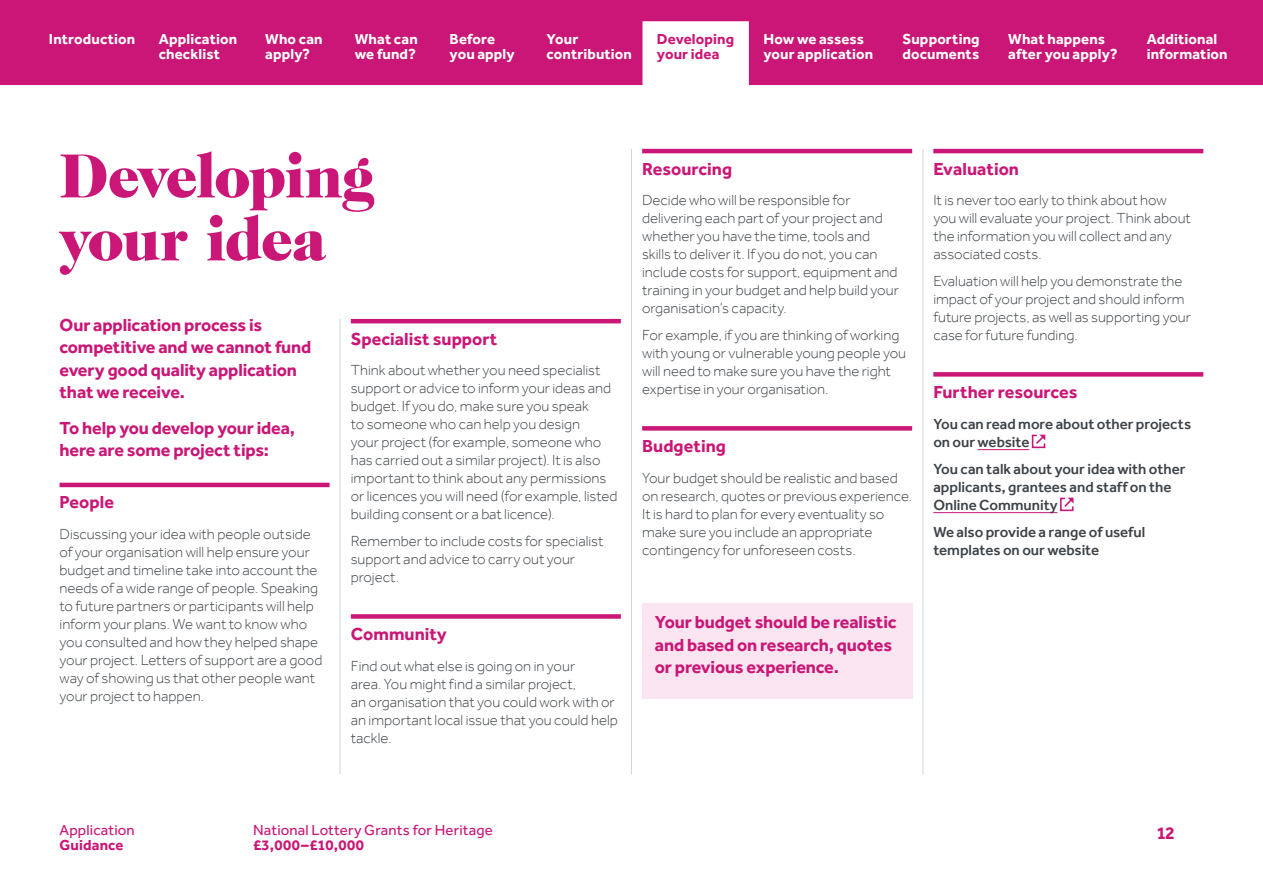
<style>
.page{position:relative;width:1263px;height:893px;background:#fff}
.page>*{position:absolute;margin:0;border:0;box-sizing:border-box;transform-origin:0 0}
.Page_Heading_42_42pt{font:900 63px/63px "Caslon Two Twenty Four";letter-spacing:-.025em;color:#ca1676}
.Standfirst_12_15pt{font:700 18px/22.5px "Effra";letter-spacing:-.01em;color:#ca1676}
.Heading_12_15pt___Ru{font:700 18px "Effra";color:#ca1676}
.Pullout_Large_12_15p{font:700 18px/22.5px "Effra";letter-spacing:-.01em;color:#ca1676}
.Body_Text_10_12pt{font:300 15px/18px "Effra";color:#3c4247}
.t1{font:700 15px/15px "Effra";letter-spacing:.01em;color:#fff}
.Body_Text_10_12pt-2{font:500 15px/18px "Effra";color:#3c4247}
.t2{font:15px "Effra";letter-spacing:.01em;color:#ca1676}
.t3{font:700 15px/15px "Effra";letter-spacing:.01em;color:#ca1676}
</style>
<div class="page">
<hr style="left:351px;top:319px;width:270px;height:4px;background:#ca1676">
<div style="left:351px;top:614px;width:270px;height:5px;background:#ca1676"></div>
<hr style="left:642px;top:149px;width:270px;height:4px;background:#ca1676">
<div style="left:642px;top:426px;width:270px;height:5px;background:#ca1676"></div>
<hr style="left:933px;top:149px;width:270px;height:4px;background:#ca1676">
<div style="left:933px;top:372px;width:270px;height:5px;background:#ca1676"></div>
<hr style="left:978px;top:449px;width:51px;height:1px;background:#ca1676">
<hr style="left:933px;top:512px;width:124px;height:1px;background:#ca1676">
<svg style="left:1031px;top:434px;width:15px;height:15px"></svg>
<svg style="left:1060px;top:497px;width:14px;height:15px"></svg>
<hr style="left:60px;top:483px;width:270px;height:4px;background:#ca1676">
<hr style="left:631px;top:149px;width:1px;height:625px;background:#cdd5db">
<hr style="left:340px;top:319px;width:1px;height:455px;background:#cdd5db">
<hr style="left:923px;top:149px;width:1px;height:625px;background:#cdd5db">
<div style="left:642px;top:603px;width:270px;height:96px;background:#fae5f0"></div>
<div style="left:0;top:0;width:1263px;height:85px;background:#ca1676"></div>
<svg style="left:0;top:21px;width:1263px;height:65px"></svg>
<p class="t1" style="left:159px;top:31px;width:80px">Application checklist</p>
<p class="t1" style="left:265px;top:31px;width:59px">Who can apply?</p>
<p class="t1" style="left:355px;top:31px;width:65px">What can we fund?</p>
<p class="t1" style="left:450px;top:31px;width:67px">Before you apply</p>
<p class="t1" style="left:547px;top:31px;width:87px">Your contribution</p>
<p class="t1" style="left:763px;top:31px;width:111px">How we assess your application</p>
<p class="t1" style="left:902px;top:31px;width:79px">Supporting documents</p>
<p class="t1" style="left:1008px;top:31px;width:111px">What happens after you apply?</p>
<p class="t1" style="left:1147px;top:31px;width:83px">Additional information</p>
<p class="t1" style="left:49px;top:31px;width:88px">Introduction</p>
<p class="t3" style="left:657px;top:31px;width:79px">Developing your idea</p>
<h1 class="Page_Heading_42_42pt" style="left:60px;top:144px;width:317px">Developing your idea</h1>
<p class="Standfirst_12_15pt" style="left:60px;top:313px;width:253px">Our application process is competitive and we cannot fund every good quality application that we receive.</p>
<p class="Standfirst_12_15pt" style="left:60px;top:416px;width:237px">To help you develop your idea, here are some project tips:</p>
<h2 class="Heading_12_15pt___Ru" style="left:60px;top:491px;width:56px">People</h2>
<p class="Body_Text_10_12pt" style="left:60px;top:525px;width:264px">Discussing your idea with people outside of your organisation will help ensure your budget and timeline take into account the needs of a wide range of people. Speaking to future partners or participants will help inform your plans. We want to know who you consulted and how they helped shape your project. Letters of support are a good way of showing us that other people want your project to happen.</p>
<h2 class="Heading_12_15pt___Ru" style="left:351px;top:328px;width:148px">Specialist support</h2>
<p class="Body_Text_10_12pt" style="left:351px;top:361px;width:268px">Think about whether you need specialist support or advice to inform your ideas and budget. If you do, make sure you speak<br>to someone who can help you design<br>your project (for example, someone who has carried out a similar project). It is also important to think about any permissions or licences you will need (for example, listed building consent or a bat licence).</p>
<p class="Body_Text_10_12pt" style="left:351px;top:532px;width:254px">Remember to include costs for specialist support and advice to carry out your project.</p>
<h2 class="Heading_12_15pt___Ru" style="left:351px;top:623px;width:98px">Community</h2>
<p class="Body_Text_10_12pt" style="left:351px;top:657px;width:268px">Find out what else is going on in your<br>area. You might find a similar project,<br>an organisation that you could work with or an important local issue that you could help tackle.</p>
<h2 class="Heading_12_15pt___Ru" style="left:642px;top:158px;width:92px">Resourcing</h2>
<p class="Body_Text_10_12pt" style="left:642px;top:191px;width:258px">Decide who will be responsible for delivering each part of your project and whether you have the time, tools and skills to deliver it. If you do not, you can include costs for support, equipment and training in your budget and help build your organisation’s capacity.</p>
<p class="Body_Text_10_12pt" style="left:642px;top:326px;width:266px">For example, if you are thinking of working with young or vulnerable young people you will need to make sure you have the right expertise in your organisation.</p>
<h2 class="Heading_12_15pt___Ru" style="left:642px;top:435px;width:85px">Budgeting</h2>
<p class="Body_Text_10_12pt" style="left:642px;top:469px;width:272px">Your budget should be realistic and based on research, quotes or previous experience.<br>It is hard to plan for every eventuality so make sure you include an appropriate contingency for unforeseen costs.</p>
<h2 class="Heading_12_15pt___Ru" style="left:933px;top:158px;width:87px">Evaluation</h2>
<p class="Body_Text_10_12pt" style="left:933px;top:191px;width:259px">It is never too early to think about how you will evaluate your project. Think about the information you will collect and any associated costs.</p>
<p class="Body_Text_10_12pt" style="left:933px;top:272px;width:259px">Evaluation will help you demonstrate the impact of your project and should inform future projects, as well as supporting your case for future funding.</p>
<h2 class="Heading_12_15pt___Ru" style="left:933px;top:381px;width:146px">Further resources</h2>
<p class="Body_Text_10_12pt-2" style="left:933px;top:414px;width:259px">You can read more about other projects on our website</p>
<p class="Body_Text_10_12pt-2" style="left:933px;top:459px;width:254px">You can talk about your idea with other applicants, grantees and staff on the</p>
<p class="Body_Text_10_12pt-2" style="left:933px;top:495px;width:126px">Online Community</p>
<p class="Body_Text_10_12pt-2" style="left:933px;top:522px;width:213px">We also provide a range of useful templates on our website</p>
<p class="Pullout_Large_12_15p" style="left:655px;top:610px;width:243px">Your budget should be realistic and based on research, quotes or previous experience.</p>
<p class="t2" style="left:60px;top:821px;width:77px">Application</p>
<p class="t3" style="left:60px;top:837px;width:66px">Guidance</p>
<p class="t2" style="left:253px;top:821px;width:241px">National Lottery Grants for Heritage</p>
<p class="t3" style="left:253px;top:837px;width:112px">£3,000–£10,000</p>
<p class="Standfirst_12_15pt" style="left:1156px;top:821px;width:20px">12</p>
</div>
